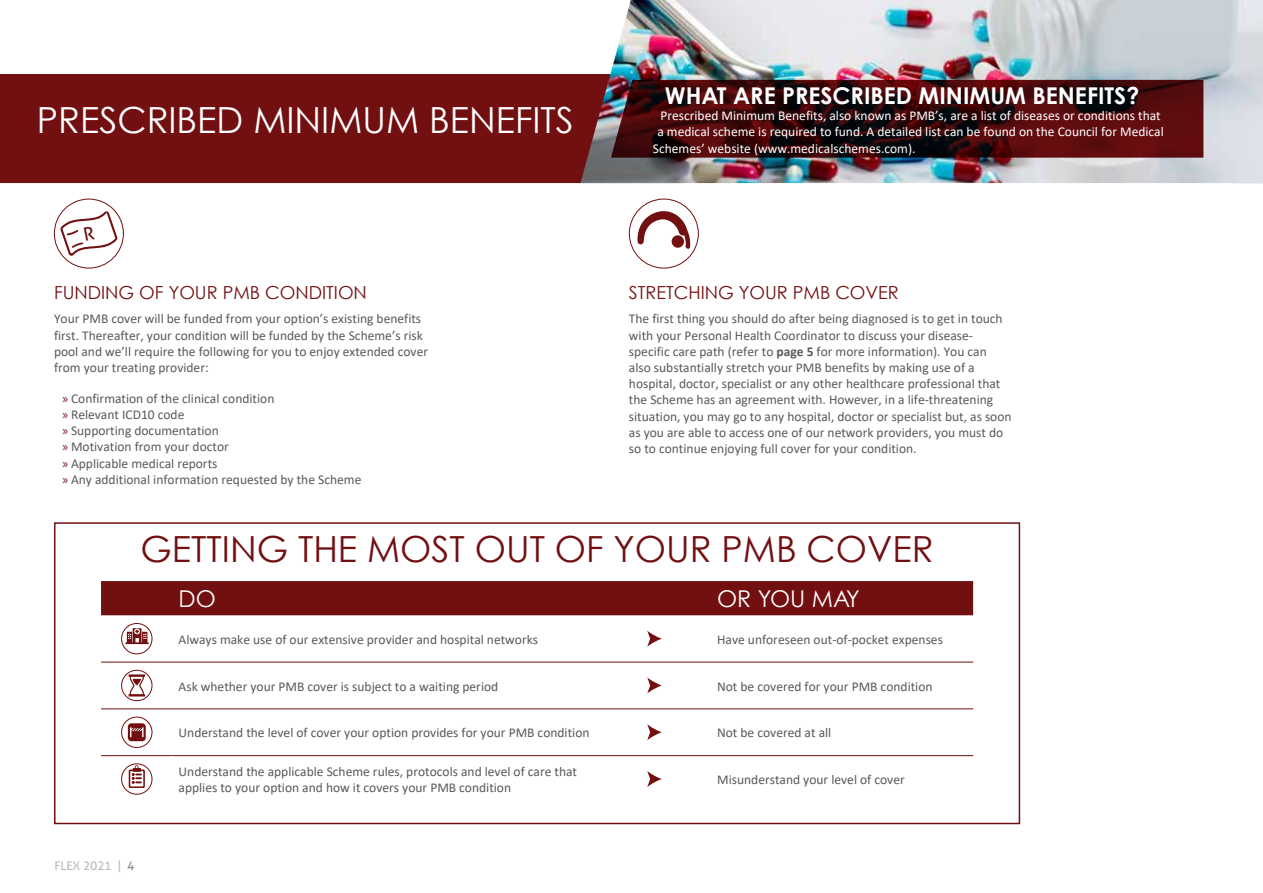
<style>
.page{position:relative;width:1263px;height:893px;background:#fff}
.page>*{position:absolute;margin:0;border:0;box-sizing:border-box;transform-origin:0 0}
.t1{font:36px "Century Gothic";color:#720f11}
.t2{font:36px "Century Gothic";color:#fff}
.t3{font:700 23.1px "Century Gothic";color:#fff}
.t4{font:23.1px "Century Gothic";color:#fff}
.t5{font:18px "Century Gothic";color:#720f11}
.t6{font:13.5px/16.2px "Calibri";color:#58595b}
.t7{font:13.5px "Calibri";color:#fff}
.t8{font:12px "Aller";color:#bdbbbb}
.s1{font-family:"Myriad Pro";color:#720f11}
.s2{font-weight:700}
.s3{color:#8d8a8c}
</style>
<div class="page">
<div style="left:0;top:74px;width:580px;height:109px;background:#720f11"></div>
<img style="left:580px;top:0;width:683px;height:183px">
<svg style="left:611px;top:80px;width:592px;height:78px;background:#3c0a0d"></svg>
<div style="left:54px;top:199px;width:70px;height:69px;border:1px solid #720f11;border-radius:50%"></div>
<svg style="left:637px;top:211px;width:54px;height:38px"></svg>
<div style="left:629px;top:199px;width:70px;height:69px;border:1px solid #720f11;border-radius:50%"></div>
<div style="left:101px;top:581px;width:872px;height:34px;background:#720f11"></div>
<hr style="left:101px;top:662px;width:72px;height:1px;background:#720f11">
<hr style="left:173px;top:662px;width:425px;height:1px;background:#720f11">
<hr style="left:598px;top:662px;width:113px;height:1px;background:#720f11">
<hr style="left:711px;top:662px;width:262px;height:1px;background:#720f11">
<hr style="left:101px;top:708px;width:72px;height:1px;background:#720f11">
<hr style="left:173px;top:708px;width:425px;height:1px;background:#720f11">
<hr style="left:598px;top:708px;width:113px;height:1px;background:#720f11">
<hr style="left:711px;top:708px;width:262px;height:1px;background:#720f11">
<hr style="left:101px;top:755px;width:72px;height:1px;background:#720f11">
<hr style="left:173px;top:755px;width:425px;height:1px;background:#720f11">
<hr style="left:598px;top:755px;width:113px;height:1px;background:#720f11">
<hr style="left:711px;top:755px;width:262px;height:1px;background:#720f11">
<svg style="left:122px;top:623px;width:30px;height:31px"></svg>
<div style="left:121px;top:623px;width:31px;height:31px;border:1px solid #720f11;border-radius:50%"></div>
<svg style="left:125px;top:628px;width:24px;height:16px"></svg>
<svg style="left:647px;top:631px;width:15px;height:16px"></svg>
<svg style="left:122px;top:670px;width:30px;height:31px"></svg>
<div style="left:121px;top:670px;width:31px;height:31px;border:1px solid #720f11;border-radius:50%"></div>
<svg style="left:129px;top:674px;width:16px;height:22px"></svg>
<svg style="left:647px;top:677px;width:15px;height:16px"></svg>
<svg style="left:122px;top:717px;width:30px;height:30px"></svg>
<div style="left:121px;top:717px;width:31px;height:31px;border:1px solid #720f11;border-radius:50%"></div>
<svg style="left:128px;top:723px;width:18px;height:18px"></svg>
<svg style="left:647px;top:724px;width:15px;height:16px"></svg>
<svg style="left:122px;top:764px;width:30px;height:30px"></svg>
<div style="left:121px;top:763px;width:31px;height:32px;border:1px solid #720f11;border-radius:50%"></div>
<svg style="left:129px;top:765px;width:16px;height:23px"></svg>
<svg style="left:647px;top:771px;width:15px;height:16px"></svg>
<div style="left:54px;top:522px;width:966px;height:302px;border:2px solid #720f11"></div>
<svg style="left:58px;top:209px;width:62px;height:49px"></svg>
<h1 class="t2" style="left:37px;top:98px;width:538px">PRESCRIBED MINIMUM BENEFITS</h1>
<h3 class="t5" style="left:54px;top:282px;width:314px">FUNDING OF YOUR PMB CONDITION</h3>
<p class="t6" style="left:54px;top:311px;width:376px">Your PMB cover will be funded from your option’s existing benefits first. Thereafter, your condition will be funded by the Scheme’s risk pool and we’ll require the following for you to enjoy extended cover from your treating provider:</p>
<p class="t6" style="left:63px;top:390px;width:300px"><span class="s1">»</span> Confirmation of the clinical condition<br><span class="s1">»</span> Relevant ICD10 code<br><span class="s1">»</span> Supporting documentation<br><span class="s1">»</span> Motivation from your doctor<br><span class="s1">»</span> Applicable medical reports<br><span class="s1">»</span> Any additional information requested by the Scheme</p>
<h2 class="t3" style="left:665px;top:81px;width:476px">WHAT ARE PRESCRIBED MINIMUM BENEFITS?</h2>
<p class="t7" style="left:660px;top:106px;width:502px">Prescribed Minimum Benefits, also known as PMB’s, are a list of diseases or conditions that</p>
<p class="t7" style="left:657px;top:123px;width:508px">a medical scheme is required to fund. A detailed list can be found on the Council for Medical</p>
<p class="t7" style="left:653px;top:139px;width:264px">Schemes’ website (www.medicalschemes.com).</p>
<h3 class="t5" style="left:629px;top:282px;width:271px">STRETCHING YOUR PMB COVER</h3>
<p class="t6" style="left:629px;top:311px;width:384px">The first thing you should do after being diagnosed is to get in touch with your Personal Health Coordinator to discuss your disease&shy;specific care path (refer to <span class="s2">page 5</span> for more information). You can also substantially stretch your PMB benefits by making use of a hospital, doctor, specialist or any other healthcare professional that the Scheme has an agreement with. However, in a life-threatening situation, you may go to any hospital, doctor or specialist but, as soon as you are able to access one of our network providers, you must do so to continue enjoying full cover for your condition.</p>
<h1 class="t1" style="left:141px;top:527px;width:794px">GETTING THE MOST OUT OF YOUR PMB COVER</h1>
<h2 class="t4" style="left:179px;top:584px;width:39px">DO</h2>
<h2 class="t4" style="left:717px;top:584px;width:144px">OR YOU MAY</h2>
<p class="t6" style="left:179px;top:631px;width:361px">Always make use of our extensive provider and hospital networks</p>
<p class="t6" style="left:717px;top:631px;width:227px">Have unforeseen out-of-pocket expenses</p>
<p class="t6" style="left:179px;top:678px;width:321px">Ask whether your PMB cover is subject to a waiting period</p>
<p class="t6" style="left:717px;top:678px;width:217px">Not be covered for your PMB condition</p>
<p class="t6" style="left:179px;top:724px;width:412px">Understand the level of cover your option provides for your PMB condition</p>
<p class="t6" style="left:717px;top:724px;width:116px">Not be covered at all</p>
<p class="t6" style="left:179px;top:763px;width:400px">Understand the applicable Scheme rules, protocols and level of care that applies to your option and how it covers your PMB condition</p>
<p class="t6" style="left:717px;top:771px;width:189px">Misunderstand your level of cover</p>
<p class="t8" style="left:54px;top:858px;width:81px">FLEX 2021 | <span class="s3">4</span></p>
</div>
